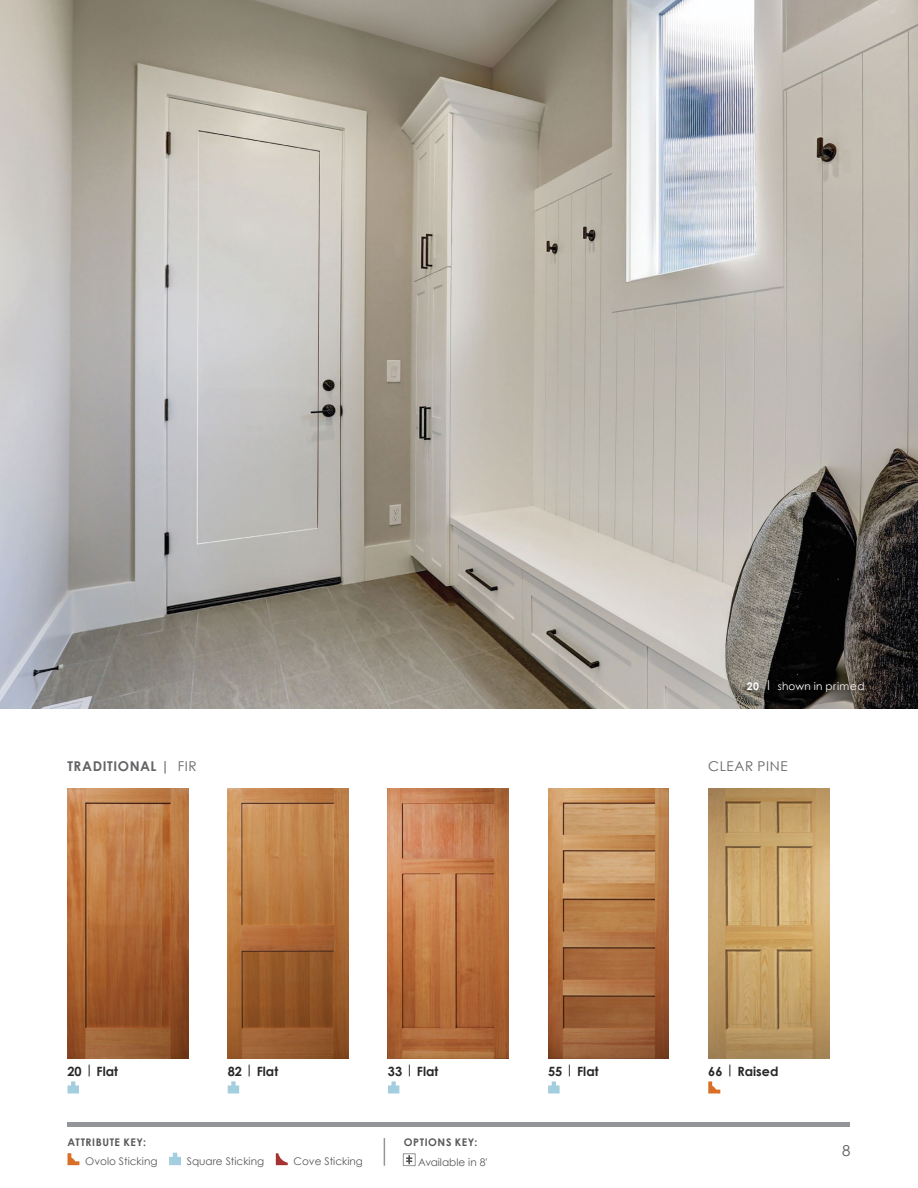
<style>
.page{position:relative;width:918px;height:1188px;background:#fff}
.page>*{position:absolute;margin:0;border:0;box-sizing:border-box;transform-origin:0 0}
.t1{font:15px "Century Gothic";color:#58595b}
.t2{font:700 13.5px "Century Gothic";letter-spacing:.045em;color:#636466}
.t3{font:13.5px "Century Gothic";letter-spacing:.04em;color:#636466}
.t4{font:700 12.75px "Century Gothic";color:#292829}
.t5{font:10.5px "Century Gothic";color:#58595b}
.t6{font:700 10.5px "Century Gothic";letter-spacing:.05em;color:#58595b}
.t7{font:10.5px "Century Gothic";letter-spacing:.03em;color:#fff}
.s1{font-weight:400}
.s2{font-weight:700}
</style>
<div class="page">
<div style="left:68px;top:1122px;width:782px;height:5px;background:#939598"></div>
<img style="left:0;top:0;width:918px;height:708px">
<svg style="left:68px;top:1153px;width:11px;height:12px"></svg>
<svg style="left:169px;top:1153px;width:12px;height:12px"></svg>
<svg style="left:276px;top:1153px;width:12px;height:12px"></svg>
<svg style="left:406px;top:1156px;width:6px;height:8px"></svg>
<div style="left:403px;top:1154px;width:12px;height:12px;border:1px solid #939598"></div>
<svg style="left:384px;top:1138px;width:1px;height:28px"></svg>
<svg style="left:68px;top:1081px;width:11px;height:12px"></svg>
<svg style="left:228px;top:1081px;width:11px;height:12px"></svg>
<svg style="left:388px;top:1081px;width:11px;height:12px"></svg>
<svg style="left:548px;top:1081px;width:12px;height:12px"></svg>
<svg style="left:708px;top:1081px;width:12px;height:12px"></svg>
<img style="left:388px;top:788px;width:121px;height:270px">
<img style="left:228px;top:788px;width:120px;height:270px">
<img style="left:68px;top:788px;width:120px;height:270px">
<img style="left:548px;top:788px;width:121px;height:270px">
<img style="left:708px;top:788px;width:121px;height:270px">
<p class="t2" style="left:68px;top:756px;width:131px">TRADITIONAL | <span class="s1">FIR</span></p>
<p class="t7" style="left:747px;top:679px;width:119px"><span class="s2">20 |</span> shown in primed</p>
<p class="t3" style="left:708px;top:757px;width:81px">CLEAR PINE</p>
<p class="t4" style="left:68px;top:1061px;width:52px">20 | Flat</p>
<p class="t4" style="left:228px;top:1061px;width:52px">82 | Flat</p>
<p class="t4" style="left:388px;top:1061px;width:52px">33 | Flat</p>
<p class="t4" style="left:548px;top:1061px;width:52px">55 | Flat</p>
<p class="t6" style="left:404px;top:1134px;width:75px">OPTIONS KEY:</p>
<p class="t6" style="left:68px;top:1134px;width:80px">ATTRIBUTE KEY:</p>
<p class="t5" style="left:85px;top:1154px;width:74px">Ovolo Sticking</p>
<p class="t5" style="left:187px;top:1154px;width:79px">Square Sticking</p>
<p class="t5" style="left:294px;top:1154px;width:71px">Cove Sticking</p>
<p class="t5" style="left:418px;top:1155px;width:71px">Available in 8'</p>
<p class="t4" style="left:708px;top:1061px;width:72px">66 | Raised</p>
<h1 class="t1" style="left:842px;top:1140px;width:10px">8</h1>
</div>
